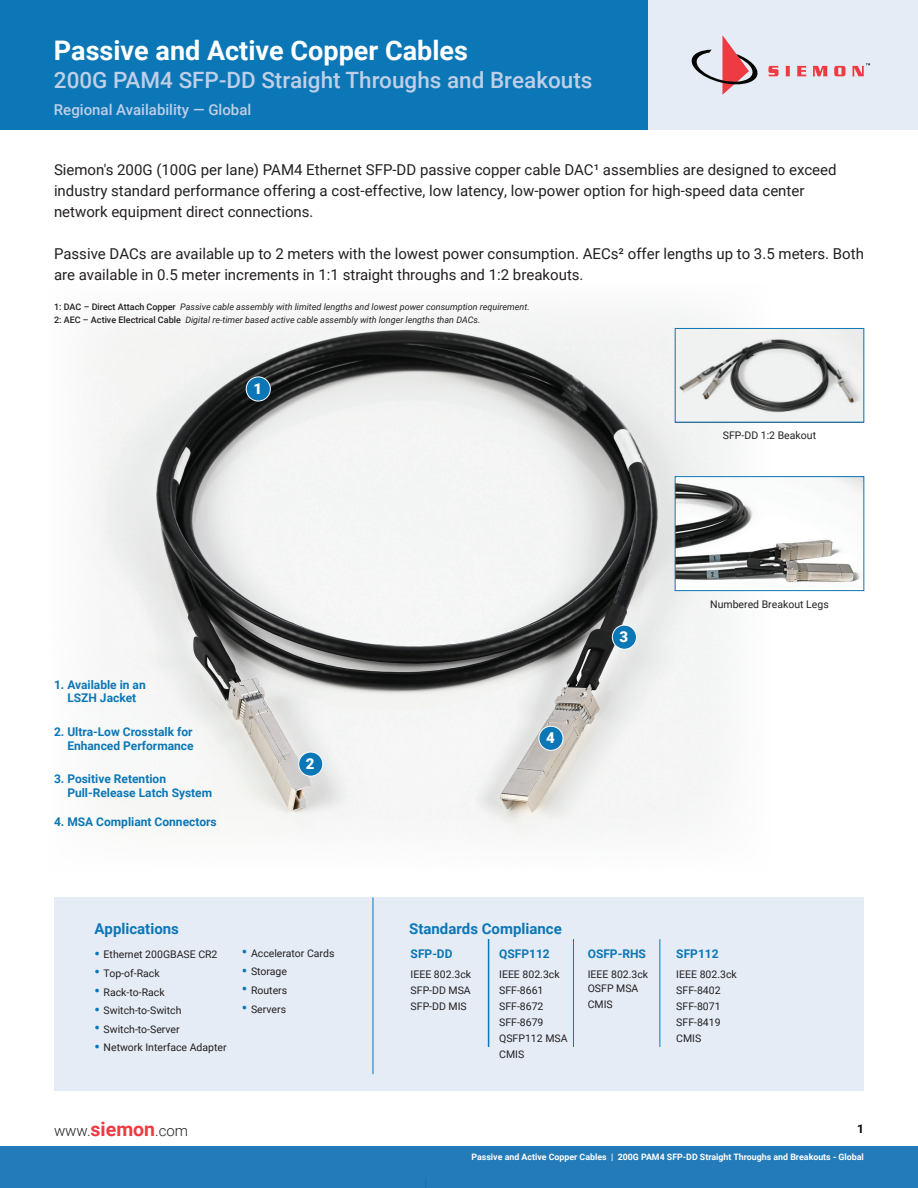
<style>
.page{position:relative;width:918px;height:1188px;background:#fff}
.page>*{position:absolute;margin:0;border:0;box-sizing:border-box;transform-origin:0 0}
.t1{font:700 27px "Roboto";color:#fff}
.t2{font:500 22.5px "Roboto";color:#bfcfe7}
.t3{font:15px/21px "Roboto";color:#231f20}
.t4{font:700 15px "Roboto";color:#0b77b6}
.t5{font:500 15px "Roboto";color:#bfcfe7}
.t6{font:300 15px "Roboto";color:#231f20}
.t7{font:900 15px "Roboto";color:#fff}
.t8{font:700 12px/13.5px "Roboto";color:#0b77b6;text-align:center}
.t9{font:700 12px "Roboto";color:#000}
.t10{font:10.5px/15.9px "Roboto";color:#231f20}
.t11{font:italic 9px/12.9px "Roboto";color:#231f20}
.t12{font:700 8.85px "Roboto";color:#fff}
.s1{font-weight:500;font-style:normal}
.s2{font-weight:700;font-size:15px;color:#0b77b6}
.s3{font-weight:700;font-size:19.5px;color:#ee3a41}
</style>
<div class="page">
<div style="left:648px;top:0;width:270px;height:130px;background:#e5ecf6"></div>
<div style="left:0;top:1146px;width:918px;height:42px;background:#237bb9"></div>
<div style="left:0;top:0;width:648px;height:130px;background:#0b77b6"></div>
<svg style="left:692px;top:35px;width:66px;height:60px"></svg>
<svg style="left:768px;top:66px;width:11px;height:10px"></svg>
<svg style="left:786px;top:66px;width:4px;height:10px"></svg>
<svg style="left:797px;top:66px;width:10px;height:10px"></svg>
<svg style="left:813px;top:66px;width:15px;height:10px"></svg>
<svg style="left:834px;top:66px;width:12px;height:10px"></svg>
<svg style="left:852px;top:63px;width:18px;height:13px"></svg>
<img style="left:89px;top:311px;width:681px;height:527px">
<div style="left:246px;top:377px;width:24px;height:24px;background:#0b77b6;border-radius:50%"></div>
<div style="left:246px;top:377px;width:25px;height:24px;border:1px solid #fff;border-radius:50%"></div>
<div style="left:299px;top:752px;width:24px;height:24px;background:#0b77b6;border-radius:50%"></div>
<div style="left:298px;top:752px;width:25px;height:25px;border:1px solid #fff;border-radius:50%"></div>
<div style="left:612px;top:625px;width:24px;height:24px;background:#0b77b6;border-radius:50%"></div>
<div style="left:612px;top:625px;width:25px;height:25px;border:1px solid #fff;border-radius:50%"></div>
<div style="left:539px;top:726px;width:24px;height:24px;background:#0b77b6;border-radius:50%"></div>
<div style="left:539px;top:726px;width:24px;height:25px;border:1px solid #fff;border-radius:50%"></div>
<div style="left:54px;top:897px;width:810px;height:194px;background:#e5ecf6"></div>
<hr style="left:373px;top:897px;width:1px;height:177px;background:#0b77b6">
<hr style="left:488px;top:939px;width:1px;height:108px;background:#0b77b6">
<hr style="left:573px;top:939px;width:1px;height:108px;background:#0b77b6">
<hr style="left:660px;top:939px;width:1px;height:108px;background:#0b77b6">
<img style="left:677px;top:330px;width:185px;height:90px">
<div style="left:675px;top:328px;width:189px;height:94px;border:1px solid #0b77b6"></div>
<img style="left:677px;top:478px;width:185px;height:111px">
<div style="left:675px;top:476px;width:189px;height:115px;border:1px solid #0b77b6"></div>
<h1 class="t1" style="left:54px;top:31px;width:416px">Passive and Active Copper Cables</h1>
<h2 class="t2" style="left:54px;top:65px;width:540px">200G PAM4 SFP-DD Straight Throughs and Breakouts</h2>
<p class="t5" style="left:54px;top:99px;width:199px">Regional Availability — Global</p>
<p class="t3" style="left:54px;top:158px;width:784px">Siemon's 200G (100G per lane) PAM4 Ethernet SFP-DD passive copper cable DAC¹ assemblies are designed to exceed industry standard performance offering a cost-effective, low latency, low-power option for high-speed data center network equipment direct connections.</p>
<p class="t3" style="left:54px;top:242px;width:812px">Passive DACs are available up to 2 meters with the lowest power consumption. AECs² offer lengths up to 3.5 meters. Both are available in 0.5 meter increments in 1:1 straight throughs and 1:2 breakouts.</p>
<p class="t11" style="left:54px;top:300px;width:477px"><span class="s1">1: DAC – Direct Attach Copper</span> Passive cable assembly with limited lengths and lowest power consumption requirement.<br><span class="s1">2: AEC – Active Electrical Cable</span> Digital re-timer based active cable assembly with longer lengths than DACs.</p>
<p class="t7" style="left:254px;top:378px;width:10px">1</p>
<p class="t8" style="left:54px;top:677px;width:93px">1. Available in an<br>LSZH Jacket</p>
<p class="t8" style="left:54px;top:725px;width:141px;text-align:right">2. Ultra-Low Crosstalk for<br>Enhanced Performance</p>
<p class="t8" style="left:67px;top:772px;width:146px;text-align:left;text-indent:-13px">3. Positive Retention<br>Pull-Release Latch System</p>
<p class="t8" style="left:54px;top:815px;width:164px">4. MSA Compliant Connectors</p>
<p class="t7" style="left:306px;top:753px;width:10px">2</p>
<p class="t4" style="left:94px;top:918px;width:86px">Applications</p>
<p class="t10" style="left:94px;top:946px;width:125px"><span class="s2">•</span> Ethernet 200GBASE CR2</p>
<p class="t10" style="left:94px;top:965px;width:67px"><span class="s2">•</span> Top-of-Rack</p>
<p class="t10" style="left:94px;top:983px;width:72px"><span class="s2">•</span> Rack-to-Rack</p>
<p class="t10" style="left:94px;top:1002px;width:88px"><span class="s2">•</span> Switch-to-Switch</p>
<p class="t10" style="left:94px;top:1021px;width:87px"><span class="s2">•</span> Switch-to-Server</p>
<p class="t10" style="left:94px;top:1039px;width:134px"><span class="s2">•</span> Network Interface Adapter</p>
<p class="t10" style="left:242px;top:945px;width:94px"><span class="s2">•</span> Accelerator Cards</p>
<p class="t10" style="left:242px;top:963px;width:47px"><span class="s2">•</span> Storage</p>
<p class="t10" style="left:242px;top:982px;width:47px"><span class="s2">•</span> Routers</p>
<p class="t10" style="left:242px;top:1000px;width:46px"><span class="s2">•</span> Servers</p>
<p class="t6" style="left:54px;top:1120px;width:136px">www.<span class="s3">siemon</span>.com</p>
<p class="t10" style="left:723px;top:427px;width:95px">SFP-DD 1:2 Beakout</p>
<p class="t7" style="left:546px;top:727px;width:10px">4</p>
<p class="t7" style="left:620px;top:626px;width:10px">3</p>
<p class="t10" style="left:710px;top:596px;width:120px">Numbered Breakout Legs</p>
<p class="t4" style="left:409px;top:918px;width:154px">Standards Compliance</p>
<p class="t8" style="left:411px;top:946px;width:43px">SFP-DD</p>
<p class="t10" style="left:411px;top:966px;width:62px;text-align:justify">IEEE 802.3ck SFP-DD MSA SFP-DD MIS</p>
<p class="t8" style="left:499px;top:946px;width:52px">QSFP112</p>
<p class="t10" style="left:499px;top:966px;width:70px">IEEE 802.3ck<br>SFF-8661<br>SFF-8672<br>SFF-8679<br>QSFP112 MSA<br>CMIS</p>
<p class="t8" style="left:588px;top:946px;width:60px">OSFP-RHS</p>
<p class="t10" style="left:588px;top:967px;width:62px;line-height:13.5px">IEEE 802.3ck<br>OSFP MSA</p>
<p class="t10" style="left:588px;top:996px;width:27px">CMIS</p>
<p class="t8" style="left:676px;top:946px;width:44px">SFP112</p>
<p class="t10" style="left:676px;top:966px;width:62px">IEEE 802.3ck<br>SFF-8402<br>SFF-8071<br>SFF-8419<br>CMIS</p>
<p class="t9" style="left:857px;top:1121px;width:8px">1</p>
<p class="t12" style="left:472px;top:1151px;width:394px">Passive and Active Copper Cables | 200G PAM4 SFP-DD Straight Throughs and Breakouts - Global</p>
</div>
